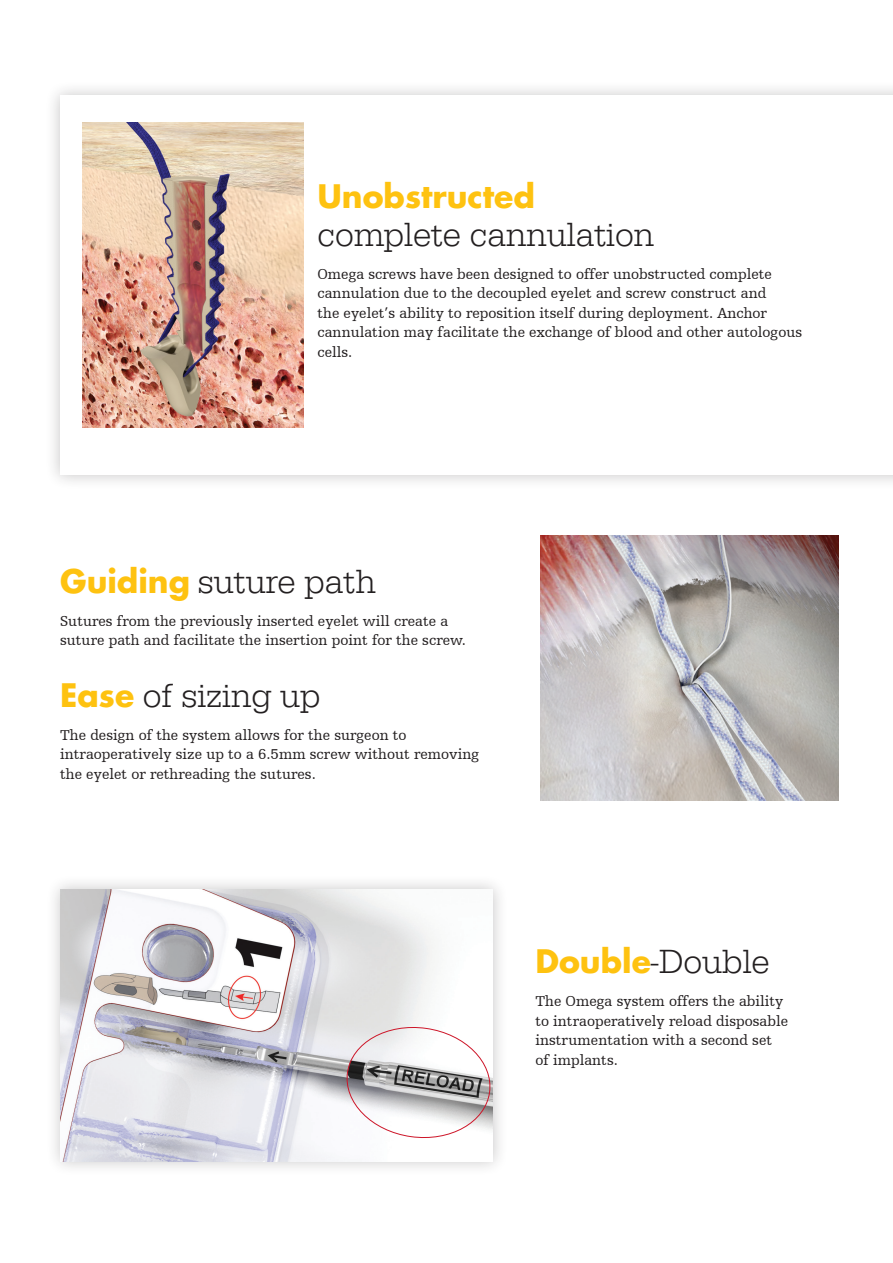
<style>
.page{position:relative;width:893px;height:1263px;background:#fff}
.page>*{position:absolute;margin:0;border:0;box-sizing:border-box;transform-origin:0 0}
.LittleHead{font:34.5px "URW Egyptienne T Ligh";color:#231f20}
.LittleHead-2{font:700 31.5px "Futura For Stryker";color:#fec210}
.Body_copy{font:15px/19.5px "Humanist Slabserif 712 BT";color:#231f20}
.s1{font-family:"Futura For Stryker";font-weight:700;font-size:31.5px;color:#fec210}
</style>
<div class="page">
<div style="left:45px;top:80px;width:848px;height:410px;background:#231f20;opacity:.25"></div>
<div style="left:60px;top:95px;width:833px;height:380px;background:#fff"></div>
<div style="left:45px;top:874px;width:463px;height:303px;background:#231f20;opacity:.25"></div>
<img style="left:82px;top:122px;width:221px;height:305px">
<img style="left:541px;top:535px;width:298px;height:265px">
<img style="left:61px;top:890px;width:432px;height:271px">
<svg style="left:342px;top:1022px;width:153px;height:120px"></svg>
<p class="LittleHead-2" style="left:317px;top:175px;width:219px">Unobstructed</p>
<p class="LittleHead" style="left:317px;top:214px;width:338px">complete cannulation</p>
<p class="Body_copy" style="left:317px;top:264px;width:486px">Omega screws have been designed to offer unobstructed complete cannulation due to the decoupled eyelet and screw construct and<br>the eyelet’s ability to reposition itself during deployment. Anchor cannulation may facilitate the exchange of blood and other autologous cells.</p>
<p class="LittleHead" style="left:60px;top:561px;width:317px"><span class="s1">Guiding</span> suture path</p>
<p class="Body_copy" style="left:60px;top:611px;width:407px">Sutures from the previously inserted eyelet will create a suture path and facilitate the insertion point for the screw.</p>
<p class="LittleHead" style="left:60px;top:675px;width:262px"><span class="s1">Ease</span> of sizing up</p>
<p class="Body_copy" style="left:60px;top:725px;width:421px">The design of the system allows for the surgeon to intraoperatively size up to a 6.5mm screw without removing the eyelet or rethreading the sutures.</p>
<p class="LittleHead" style="left:535px;top:941px;width:236px"><span class="s1">Double</span>-Double</p>
<p class="Body_copy" style="left:535px;top:991px;width:254px">The Omega system offers the ability to intraoperatively reload disposable instrumentation with a second set of implants.</p>
</div>
